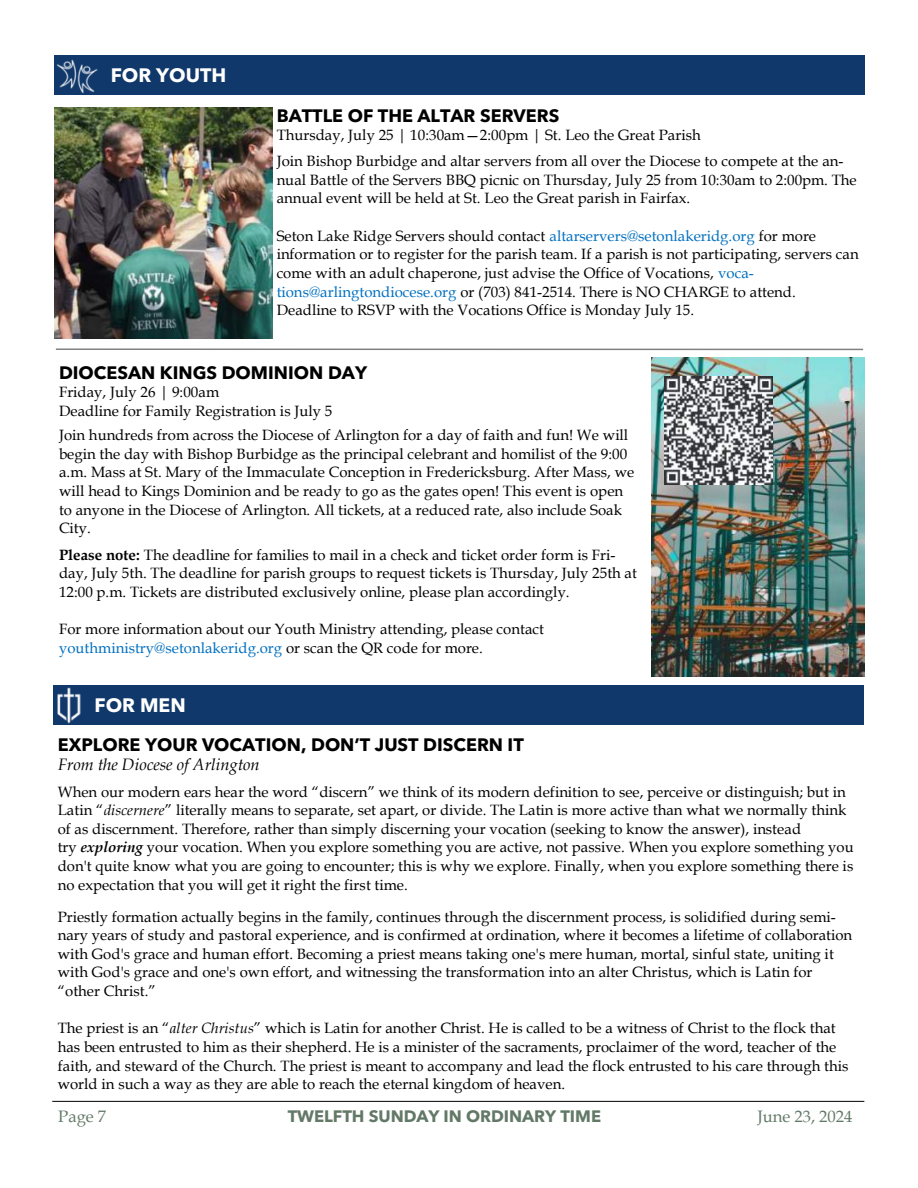
<style>
.page{position:relative;width:918px;height:1188px;background:#fff}
.page>*{position:absolute;margin:0;border:0;box-sizing:border-box;transform-origin:0 0}
.t1{font:700 19.5px "Avenir Next LT Pro";color:#fff}
.t2{font:700 18px "Avenir Next LT Pro";color:#000}
.t3{font:700 16.5px "Avenir Next LT Pro";color:#637967}
.t4{font:italic 16.5px "Book Antiqua";color:#000}
.t5{font:16.5px "Book Antiqua";color:#637967}
.t6{font:15px/18.6px "Book Antiqua";color:#000}
.t7{font:15px "Book Antiqua";color:#0070c0}
.s1{color:#0070c0}
.s2{font-weight:700}
.s3{color:#000}
.s4{font-style:italic}
.s5{font-weight:700;font-style:italic}
</style>
<div class="page">
<hr style="left:52px;top:1101px;width:812px;height:1px;background:#000">
<div style="left:54px;top:56px;width:811px;height:39px;background:#11386a"></div>
<img style="left:57px;top:59px;width:41px;height:35px">
<hr style="left:56px;top:348px;width:807px;height:2px;background:#000;opacity:.5">
<img style="left:55px;top:107px;width:217px;height:232px">
<img style="left:652px;top:357px;width:213px;height:319px">
<img style="left:664px;top:376px;width:108px;height:108px">
<div style="left:53px;top:685px;width:811px;height:40px;background:#11386a"></div>
<img style="left:57px;top:687px;width:24px;height:37px">
<p class="t1" style="left:111px;top:64px;width:117px">FOR YOUTH</p>
<p class="t2" style="left:277px;top:104px;width:284px">BATTLE OF THE ALTAR SERVERS</p>
<p class="t6" style="left:277px;top:126px;width:426px">Thursday, July 25 | 10:30am—2:00pm | St. Leo the Great Parish</p>
<p class="t6" style="left:277px;top:152px;width:582px">Join Bishop Burbidge and altar servers from all over the Diocese to compete at the an&shy;nual Battle of the Servers BBQ picnic on Thursday, July 25 from 10:30am to 2:00pm. The annual event will be held at St. Leo the Great parish in Fairfax.</p>
<p class="t6" style="left:277px;top:227px;width:584px">Seton Lake Ridge Servers should contact <span class="s1">altarservers@setonlakeridg.org</span> for more information or to register for the parish team. If a parish is not participating, servers can come with an adult chaperone, just advise the Office of Vocations, <span class="s1">voca&shy;tions@arlingtondiocese.org</span> or (703) 841-2514. There is NO CHARGE to attend.</p>
<p class="t6" style="left:277px;top:301px;width:419px">Deadline to RSVP with the Vocations Office is Monday July 15.</p>
<p class="t2" style="left:59px;top:361px;width:310px">DIOCESAN KINGS DOMINION DAY</p>
<p class="t6" style="left:59px;top:383px;width:162px">Friday, July 26 | 9:00am</p>
<p class="t6" style="left:59px;top:402px;width:275px">Deadline for Family Registration is July 5</p>
<p class="t6" style="left:59px;top:426px;width:577px">Join hundreds from across the Diocese of Arlington for a day of faith and fun! We will begin the day with Bishop Burbidge as the principal celebrant and homilist of the 9:00 a.m. Mass at St. Mary of the Immaculate Conception in Fredericksburg. After Mass, we will head to Kings Dominion and be ready to go as the gates open! This event is open to anyone in the Diocese of Arlington. All tickets, at a reduced rate, also include Soak City.</p>
<p class="t6" style="left:59px;top:545px;width:580px"><span class="s2">Please note:</span> The deadline for families to mail in a check and ticket order form is Fri&shy;day, July 5th. The deadline for parish groups to request tickets is Thursday, July 25th at<br>12:00 p.m. Tickets are distributed exclusively online, please plan accordingly.</p>
<p class="t6" style="left:59px;top:620px;width:487px">For more information about our Youth Ministry attending, please contact</p>
<p class="t7" style="left:59px;top:639px;width:425px">youthministry@setonlakeridg.org <span class="s3">or scan the QR code for more.</span></p>
<p class="t1" style="left:95px;top:693px;width:93px">FOR MEN</p>
<p class="t2" style="left:58px;top:734px;width:468px">EXPLORE YOUR VOCATION, DON’T JUST DISCERN IT</p>
<p class="t4" style="left:58px;top:755px;width:204px">From the Diocese of Arlington</p>
<p class="t6" style="left:58px;top:782px;width:798px">When our modern ears hear the word “discern” we think of its modern definition to see, perceive or distinguish; but in Latin “<span class="s4">discernere</span>” literally means to separate, set apart, or divide. The Latin is more active than what we normally think of as discernment. Therefore, rather than simply discerning your vocation (seeking to know the answer), instead<br>try <span class="s5">exploring</span> your vocation. When you explore something you are active, not passive. When you explore something you don't quite know what you are going to encounter; this is why we explore. Finally, when you explore something there is no expectation that you will get it right the first time.</p>
<p class="t6" style="left:58px;top:907px;width:796px">Priestly formation actually begins in the family, continues through the discernment process, is solidified during semi&shy;nary years of study and pastoral experience, and is confirmed at ordination, where it becomes a lifetime of collaboration with God's grace and human effort. Becoming a priest means taking one's mere human, mortal, sinful state, uniting it with God's grace and one's own effort, and witnessing the transformation into an alter Christus, which is Latin for “other Christ.”</p>
<p class="t6" style="left:58px;top:1019px;width:792px">The priest is an “<span class="s4">alter Christus</span>” which is Latin for another Christ. He is called to be a witness of Christ to the flock that has been entrusted to him as their shepherd. He is a minister of the sacraments, proclaimer of the word, teacher of the faith, and steward of the Church. The priest is meant to accompany and lead the flock entrusted to his care through this world in such a way as they are able to reach the eternal kingdom of heaven.</p>
<p class="t5" style="left:58px;top:1107px;width:49px">Page 7</p>
<p class="t3" style="left:288px;top:1106px;width:315px">TWELFTH SUNDAY IN ORDINARY TIME</p>
<p class="t5" style="left:757px;top:1107px;width:97px">June 23, 2024</p>
</div>
